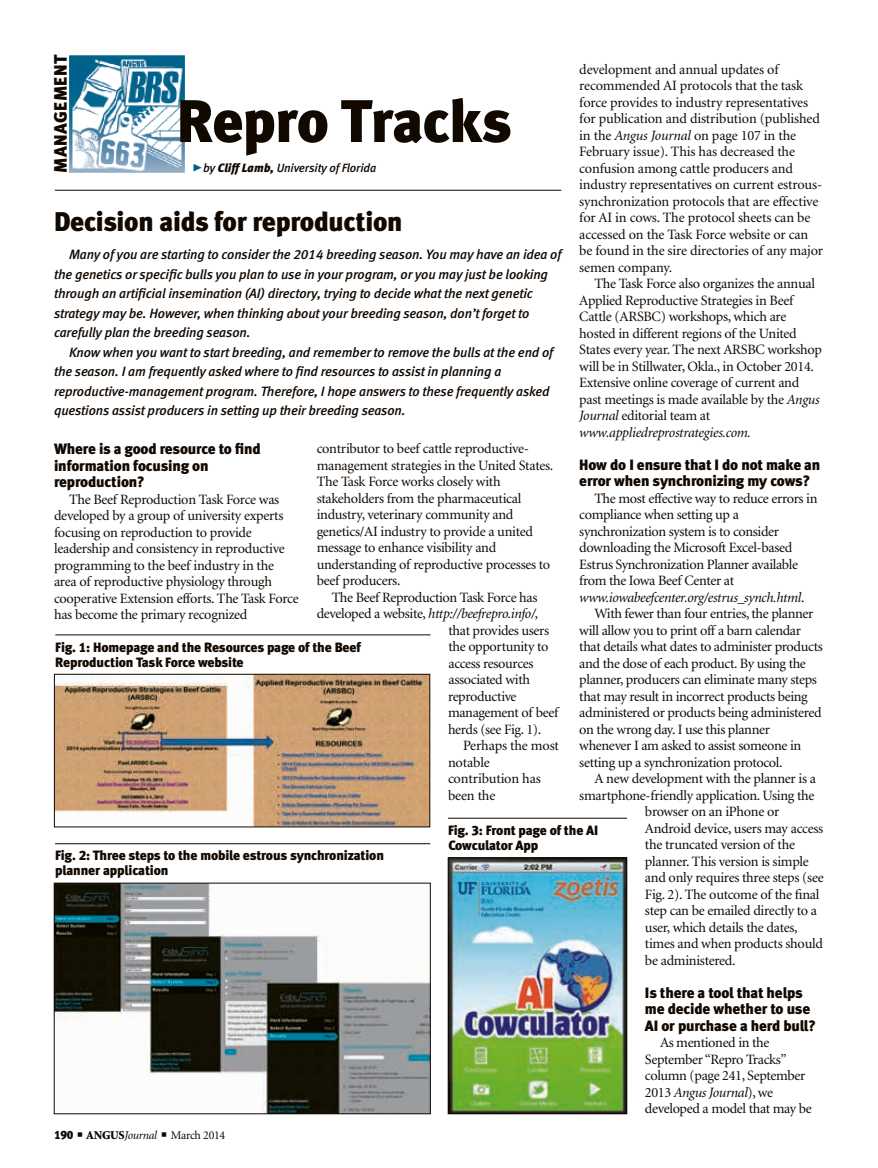
<style>
.page{position:relative;width:878px;height:1168px;background:#fff}
.page>*{position:absolute;margin:0;border:0;box-sizing:border-box;transform-origin:0 0}
.t1{font:60px "Meta Black LF";letter-spacing:-.015em;color:#110800}
.column_headline{font:27px "Meta Black LF";letter-spacing:-.01em;color:#110800}
.t2{font:18px "Meta Black LF";letter-spacing:.02em;color:#110800}
.subhead{font:15px/16.5px "Meta Black LF";letter-spacing:-.01em;color:#110800}
.body_text{font:14.25px/16.5px "Minion";letter-spacing:-.02em;color:#110800}
.body_text-2{font:italic 14.25px "Minion";letter-spacing:-.025em;color:#110800}
.column_intro{font:italic 13.5px/19.5px "Meta Medium LF";letter-spacing:-.01em;color:#110800}
.table_headline{font:13.5px/15px "Meta Black LF";letter-spacing:-.01em;color:#110800}
.t3{font:italic 12px "Meta Medium LF";letter-spacing:-.01em;color:#110800}
.t4{font:12px "Minion";letter-spacing:-.025em;color:#110800}
.s1{font-style:italic}
.s2{font-family:"Meta Black Caps Expert";font-style:normal;font-size:21px;color:#005c86}
.s3{font-family:"Meta Black LF"}
.s4{font-style:normal}
.s5{font-weight:900}
</style>
<div class="page">
<img style="left:69px;top:55px;width:115px;height:118px">
<hr style="left:55px;top:190px;width:506px;height:1px;background:#110800">
<img style="left:56px;top:676px;width:372px;height:149px">
<div style="left:54px;top:674px;width:376px;height:153px;border:1px solid #110800"></div>
<img style="left:450px;top:859px;width:175px;height:253px">
<div style="left:448px;top:857px;width:179px;height:257px;border:1px solid #110800"></div>
<img style="left:56px;top:885px;width:372px;height:227px">
<div style="left:54px;top:883px;width:376px;height:231px;border:1px solid #110800"></div>
<hr style="left:55px;top:634px;width:375px;height:1px;background:#110800">
<hr style="left:448px;top:818px;width:179px;height:1px;background:#110800">
<hr style="left:55px;top:843px;width:375px;height:1px;background:#110800">
<p class="t2" style="left:50px;top:173px;width:119px;rotate:-90deg">MANAGEMENT</p>
<p class="body_text" style="left:579px;top:61px;width:245px">development and annual updates of recommended AI protocols that the task force provides to industry representatives for publication and distribution (published in the <span class="s1">Angus Journal</span> on page 107 in the February issue). This has decreased the confusion among cattle producers and industry representatives on current estrous&shy;synchronization protocols that are effective for AI in cows. The protocol sheets can be accessed on the Task Force website or can be found in the sire directories of any major semen company.</p>
<p class="body_text" style="left:579px;top:276px;width:244px;text-indent:15px">The Task Force also organizes the annual Applied Reproductive Strategies in Beef Cattle (ARSBC) workshops, which are hosted in different regions of the United States every year. The next ARSBC workshop will be in Stillwater, Okla., in October 2014.<br>Extensive online coverage of current and past meetings is made available by the <span class="s1">Angus Journal</span> editorial team at <span class="s1">www.appliedreprostrategies.com.</span></p>
<p class="subhead" style="left:579px;top:456px;width:242px">How do I ensure that I do not make an error when synchronizing my cows?</p>
<p class="body_text" style="left:579px;top:490px;width:240px;text-indent:15px">The most effective way to reduce errors in compliance when setting up a synchronization system is to consider downloading the Microsoft Excel-based Estrus Synchronization Planner available from the Iowa Beef Center at <span class="s1">www.iowabeefcenter.org/estrus_synch.html</span>.</p>
<p class="body_text" style="left:579px;top:606px;width:245px;text-indent:15px">With fewer than four entries, the planner will allow you to print off a barn calendar that details what dates to administer products and the dose of each product. By using the planner, producers can eliminate many steps that may result in incorrect products being administered or products being administered on the wrong day. I use this planner whenever I am asked to assist someone in setting up a synchronization protocol.</p>
<p class="body_text" style="left:594px;top:771px;width:223px">A new development with the planner is a</p>
<p class="body_text" style="left:579px;top:787px;width:237px">smartphone-friendly application. Using the</p>
<p class="body_text" style="left:645px;top:804px;width:136px">browser on an iPhone or</p>
<p class="body_text" style="left:645px;top:820px;width:180px">Android device, users may access</p>
<p class="body_text" style="left:645px;top:837px;width:151px">the truncated version of the</p>
<p class="body_text" style="left:645px;top:853px;width:165px">planner. This version is simple</p>
<p class="body_text" style="left:645px;top:870px;width:180px">and only requires three steps (see</p>
<p class="body_text" style="left:645px;top:886px;width:176px">Fig. 2). The outcome of the final</p>
<p class="body_text" style="left:645px;top:903px;width:174px">step can be emailed directly to a</p>
<p class="body_text" style="left:645px;top:919px;width:154px">user, which details the dates,</p>
<p class="body_text" style="left:645px;top:936px;width:179px">times and when products should</p>
<p class="body_text" style="left:645px;top:952px;width:92px">be administered.</p>
<p class="subhead" style="left:645px;top:984px;width:172px">Is there a tool that helps me decide whether to use<br>AI or purchase a herd bull?</p>
<p class="body_text" style="left:645px;top:1035px;width:168px;text-indent:15px">As mentioned in the<br>September “Repro Tracks” column (page 241, September<br>2013 <span class="s1">Angus Journal</span>), we developed a model that may be</p>
<p class="t1" style="left:177px;top:85px;width:337px">Repro Tracks</p>
<p class="t3" style="left:192px;top:161px;width:186px"><span class="s2">@</span>by <span class="s3">Cliff Lamb,</span> University of Florida</p>
<p class="column_headline" style="left:54px;top:205px;width:350px">Decision aids for reproduction</p>
<p class="column_intro" style="left:54px;top:244px;width:509px;text-indent:15px">Many of you are starting to consider the 2014 breeding season. You may have an idea of the genetics or specific bulls you plan to use in your program, or you may just be looking through an artificial insemination (AI) directory, trying to decide what the next genetic strategy may be. However, when thinking about your breeding season, don’t forget to carefully plan the breeding season.</p>
<p class="column_intro" style="left:54px;top:342px;width:500px;text-indent:15px">Know when you want to start breeding, and remember to remove the bulls at the end of the season. I am frequently asked where to find resources to assist in planning a reproductive-management program. Therefore, I hope answers to these frequently asked questions assist producers in setting up their breeding season.</p>
<p class="subhead" style="left:54px;top:440px;width:208px">Where is a good resource to find information focusing on reproduction?</p>
<p class="body_text" style="left:54px;top:491px;width:246px;text-indent:15px">The Beef Reproduction Task Force was developed by a group of university experts focusing on reproduction to provide leadership and consistency in reproductive programming to the beef industry in the area of reproductive physiology through cooperative Extension efforts. The Task Force has become the primary recognized</p>
<p class="body_text" style="left:316px;top:441px;width:238px">contributor to beef cattle reproductive&shy;management strategies in the United States.<br>The Task Force works closely with stakeholders from the pharmaceutical industry, veterinary community and genetics/AI industry to provide a united message to enhance visibility and understanding of reproductive processes to beef producers.</p>
<p class="body_text" style="left:332px;top:589px;width:207px">The Beef Reproduction Task Force has</p>
<p class="body_text-2" style="left:316px;top:607px;width:223px"><span class="s4">developed a website,</span> http://beefrepro.info/,</p>
<p class="body_text" style="left:448px;top:622px;width:102px">that provides users</p>
<p class="body_text" style="left:448px;top:639px;width:101px">the opportunity to</p>
<p class="body_text" style="left:448px;top:655px;width:86px">access resources</p>
<p class="body_text" style="left:448px;top:672px;width:83px">associated with</p>
<p class="body_text" style="left:448px;top:688px;width:70px">reproductive</p>
<p class="body_text" style="left:448px;top:705px;width:112px">management of beef</p>
<p class="body_text" style="left:448px;top:721px;width:95px">herds (see Fig. 1).</p>
<p class="body_text" style="left:448px;top:738px;width:113px;text-indent:15px">Perhaps the most notable contribution has been the</p>
<p class="table_headline" style="left:55px;top:639px;width:307px">Fig. 1: Homepage and the Resources page of the Beef<br>Reproduction Task Force website</p>
<p class="table_headline" style="left:448px;top:822px;width:152px">Fig. 3: Front page of the AI<br>Cowculator App</p>
<p class="table_headline" style="left:55px;top:848px;width:330px">Fig. 2: Three steps to the mobile estrous synchronization planner application</p>
<p class="t4" style="left:54px;top:1129px;width:173px"><span class="s3">190</span> ■ <span class="s5">ANGUS</span><span class="s1">Journal</span> ■ March 2014</p>
</div>
